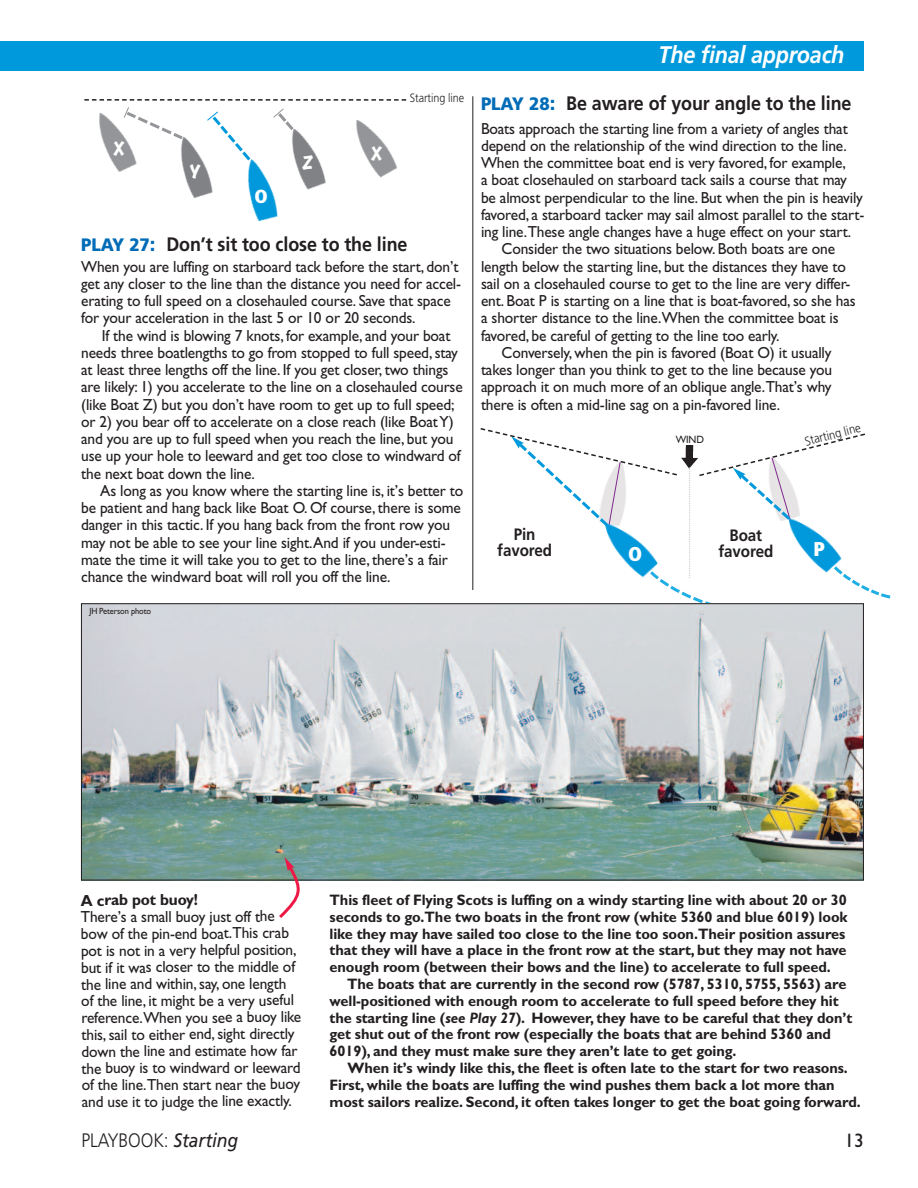
<style>
.page{position:relative;width:918px;height:1188px;background:#fff}
.page>*{position:absolute;margin:0;border:0;box-sizing:border-box;transform-origin:0 0}
.t1{font:italic 700 24px "Frutiger";letter-spacing:-.01em;color:#fff;scale:.9 1}
.t2{font:900 condensed 19.95px "Frutiger";color:#fff}
.t3{font:700 19.5px "Frutiger";letter-spacing:-.005em;color:#231f20;scale:.92 1}
.t4{font:300 19.5px "Frutiger";letter-spacing:-.005em;color:#231f20;scale:.9 1}
.t5{font:19.5px "Gill Sans";color:#231f20}
.t6{font:900 condensed 18.9px "Frutiger";color:#fff}
.t7{font:700 16.5px/16.5px "Frutiger";letter-spacing:-.005em;color:#231f20;text-align:center;scale:.92 1}
.t8{font:16.5px "Marker Felt Wide";color:#fff}
.t9{font:16.05px/17.2px "Gill Sans";letter-spacing:-.01em;color:#231f20;scale:.96 1}
.t10{font:700 16.05px "Gill Sans";letter-spacing:-.015em;color:#231f20;scale:.96 1}
.t11{font:700 15.15px/16.8px "Gill Sans";letter-spacing:-.005em;color:#231f20;scale:.96 1}
.t12{font:300 12.6px "Frutiger";color:#231f20;scale:.9 1}
.t13{font:300 12px "Frutiger";letter-spacing:-.005em;color:#231f20;scale:.9 1}
.t14{font:10.65px "Gill Sans";color:#231f20;scale:.96 1}
.t15{font:9px "Gill Sans";letter-spacing:-.01em;color:#231f20;scale:.93 1}
.s1{font-weight:900;font-size:18px;color:#006bb7}
.s2{font-weight:900;color:#006bb7}
.s3{font-style:italic}
.s4{font-weight:400;font-style:italic}
</style>
<div class="page">
<div style="left:0;top:41px;width:864px;height:30px;background:#0099dc"></div>
<img style="left:247px;top:164px;width:31px;height:58px">
<img style="left:259px;top:164px;width:67px;height:41px">
<img style="left:182px;top:164px;width:31px;height:35px">
<img style="left:113px;top:164px;width:23px;height:8px">
<svg style="left:84px;top:99px;width:322px;height:65px"></svg>
<img style="left:83px;top:605px;width:779px;height:274px">
<svg style="left:276px;top:857px;width:30px;height:61px"></svg>
<img style="left:330px;top:109px;width:76px;height:69px">
<hr style="left:472px;top:96px;width:1px;height:494px;background:#231f20">
<svg style="left:479px;top:428px;width:412px;height:181px"></svg>
<p class="t8" style="left:114px;top:140px;width:12px">X</p>
<p class="t8" style="left:190px;top:163px;width:12px">Y</p>
<p class="t6" style="left:255px;top:189px;width:15px">O</p>
<p class="t8" style="left:302px;top:154px;width:12px">Z</p>
<p class="t8" style="left:371px;top:144px;width:12px">X</p>
<p class="t13" style="left:410px;top:93px;width:62px">Starting line</p>
<p class="t3" style="left:81px;top:237px;width:356px"><span class="s1">PLAY 27</span><span class="s2">:</span> Don’t sit too close to the line</p>
<p class="t9" style="left:81px;top:259px;width:397px">When you are luffing on starboard tack before the start, don’t get any closer to the line than the distance you need for accel&shy;erating to full speed on a closehauled course. Save that space for your acceleration in the last 5 or 10 or 20 seconds.</p>
<p class="t9" style="left:81px;top:328px;width:399px;text-indent:21px">If the wind is blowing 7 knots, for example, and your boat needs three boatlengths to go from stopped to full speed, stay at least three lengths off the line. If you get closer, two things are likely: 1) you accelerate to the line on a closehauled course (like Boat Z) but you don’t have room to get up to full speed; or 2) you bear off to accelerate on a close reach (like BoatY) and you are up to full speed when you reach the line, but you use up your hole to leeward and get too close to windward of the next boat down the line.</p>
<p class="t9" style="left:81px;top:483px;width:400px;text-indent:19px">As long as you know where the starting line is, it’s better to be patient and hang back like Boat O. Of course, there is some danger in this tactic. If you hang back from the front row you may not be able to see your line sight.And if you under-esti&shy;mate the time it will take you to get to the line, there’s a fair chance the windward boat will roll you off the line.</p>
<p class="t15" style="left:90px;top:607px;width:68px">JH Peterson photo</p>
<h1 class="t1" style="left:659px;top:45px;width:208px">The final approach</h1>
<p class="t3" style="left:481px;top:96px;width:404px"><span class="s1">PLAY 28</span><span class="s2">:</span> Be aware of your angle to the line</p>
<p class="t9" style="left:481px;top:121px;width:384px">Boats approach the starting line from a variety of angles that</p>
<p class="t9" style="left:481px;top:138px;width:383px">depend on the relationship of the wind direction to the line.</p>
<p class="t9" style="left:481px;top:155px;width:382px">When the committee boat end is very favored, for example,</p>
<p class="t9" style="left:481px;top:173px;width:383px">a boat closehauled on starboard tack sails a course that may</p>
<p class="t9" style="left:481px;top:190px;width:399px">be almost perpendicular to the line. But when the pin is heavily</p>
<p class="t9" style="left:481px;top:207px;width:401px">favored, a starboard tacker may sail almost parallel to the start-</p>
<p class="t9" style="left:481px;top:224px;width:387px">ing line.These angle changes have a huge effect on your start.</p>
<p class="t9" style="left:502px;top:242px;width:349px">Consider the two situations below. Both boats are one</p>
<p class="t9" style="left:481px;top:259px;width:382px">length below the starting line, but the distances they have to</p>
<p class="t9" style="left:481px;top:276px;width:386px">sail on a closehauled course to get to the line are very differ-</p>
<p class="t9" style="left:481px;top:293px;width:392px">ent. Boat P is starting on a line that is boat-favored, so she has</p>
<p class="t9" style="left:481px;top:311px;width:374px">a shorter distance to the line.When the committee boat is</p>
<p class="t9" style="left:481px;top:328px;width:313px">favored, be careful of getting to the line too early.</p>
<p class="t9" style="left:502px;top:345px;width:345px">Conversely, when the pin is favored (Boat O) it usually</p>
<p class="t9" style="left:481px;top:362px;width:367px">takes longer than you think to get to the line because you</p>
<p class="t9" style="left:481px;top:380px;width:367px">approach it on much more of an oblique angle.That’s why</p>
<p class="t9" style="left:481px;top:397px;width:313px">there is often a mid-line sag on a pin-favored line.</p>
<p class="t14" style="left:676px;top:435px;width:31px">WIND</p>
<p class="t12" style="left:804px;top:437px;width:65px;rotate:-15deg">Starting line</p>
<p class="t7" style="left:497px;top:527px;width:61px">Pin favored</p>
<p class="t7" style="left:718px;top:528px;width:61px">Boat favored</p>
<p class="t2" style="left:628px;top:546px;width:16px">O</p>
<p class="t2" style="left:813px;top:541px;width:13px">P</p>
<p class="t10" style="left:81px;top:894px;width:124px">A crab pot buoy!</p>
<p class="t9" style="left:81px;top:910px;width:231px;line-height:16.8px">There’s a small buoy just off the bow of the pin-end boat.This crab pot is not in a very helpful position, but if it was closer to the middle of the line and within, say, one length of the line, it might be a very useful reference.When you see a buoy like this, sail to either end, sight directly down the line and estimate how far the buoy is to windward or leeward of the line.Then start near the buoy and use it to judge the line exactly.</p>
<p class="t11" style="left:330px;top:893px;width:541px">This fleet of Flying Scots is luffing on a windy starting line with about 20 or 30 seconds to go.The two boats in the front row (white 5360 and blue 6019) look like they may have sailed too close to the line too soon.Their position assures that they will have a place in the front row at the start, but they may not have enough room (between their bows and the line) to accelerate to full speed.</p>
<p class="t11" style="left:330px;top:977px;width:546px;text-indent:18px">The boats that are currently in the second row (5787, 5310, 5755, 5563) are well-positioned with enough room to accelerate to full speed before they hit the starting line (<span class="s3">see Play 27</span>). However, they have to be careful that they don’t get shut out of the front row (especially the boats that are behind 5360 and 6019), and they must make sure they aren’t late to get going.</p>
<p class="t11" style="left:330px;top:1061px;width:555px;text-indent:18px">When it’s windy like this, the fleet is often late to the start for two reasons.<br>First, while the boats are luffing the wind pushes them back a lot more than most sailors realize. Second, it often takes longer to get the boat going forward.</p>
<p class="t4" style="left:81px;top:1133px;width:176px">PLAYBOOK: <span class="s4">Starting</span></p>
<p class="t5" style="left:844px;top:1133px;width:21px">13</p>
</div>
